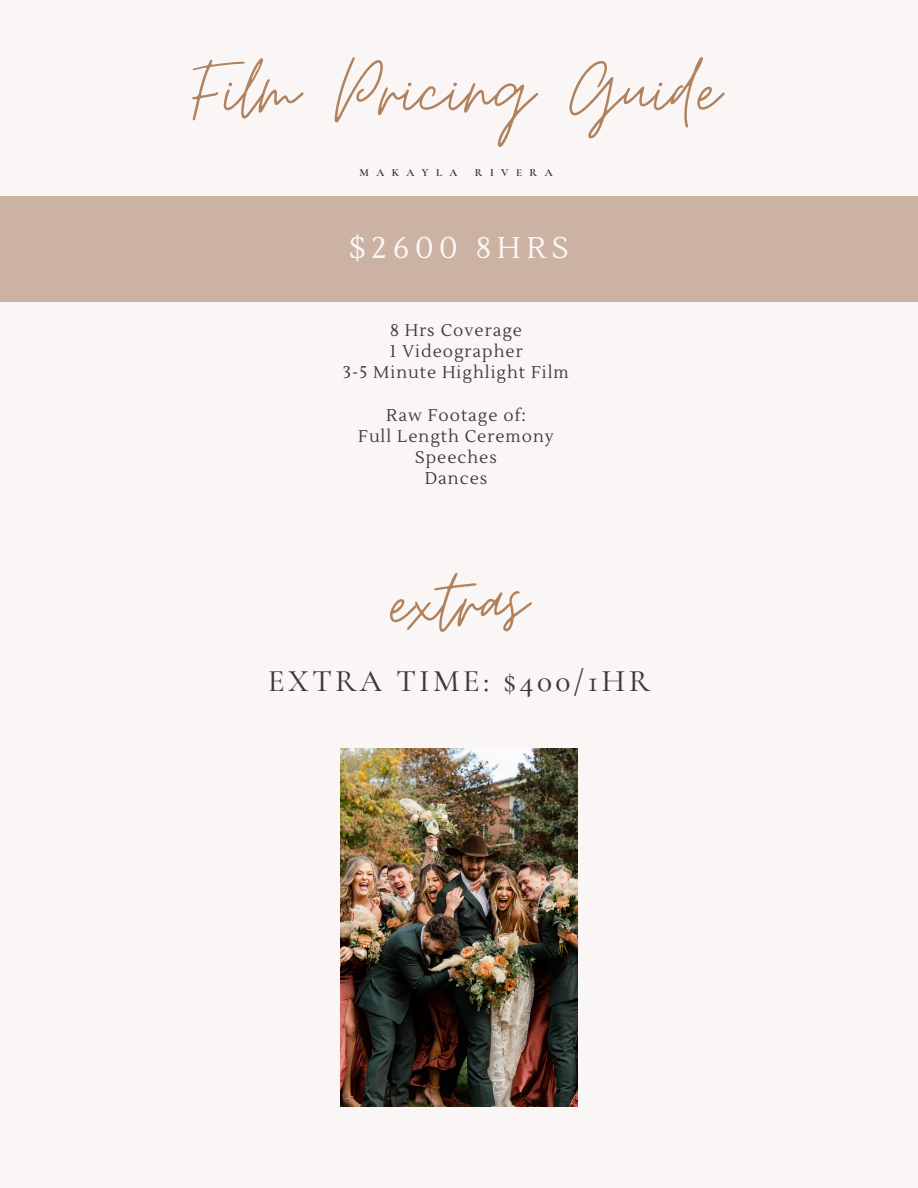
<style>
.page{position:relative;width:918px;height:1188px;background:#faf6f5}
.page>*{position:absolute;margin:0;border:0;box-sizing:border-box;transform-origin:0 0}
.t1{font:94.5px "Moon Time";color:#b1825e}
.t2{font:500 31.5px "Cormorant Garamond";letter-spacing:.105em;color:#403737}
.t3{font:29.85px "Lustria";letter-spacing:.185em;color:#faf6f5}
.t4{font:16.95px/21.1px "Lustria";letter-spacing:.06em;color:#403737;text-align:center}
.t5{font:700 10.95px "Cormorant Garamond";letter-spacing:.675em;color:#403737}
</style>
<div class="page">
<img style="left:341px;top:749px;width:236px;height:358px">
<div style="left:0;top:197px;width:918px;height:105px;background:#cbb2a3"></div>
<h1 class="t1" style="left:192px;top:33px;width:529px">Film Pricing Guide</h1>
<h3 class="t5" style="left:360px;top:166px;width:99px">MAKAYLA</h3>
<h3 class="t5" style="left:475px;top:166px;width:79px">RIVERA</h3>
<p class="t3" style="left:349px;top:230px;width:221px">$2600 8HRS</p>
<h4 class="t4" style="left:343px;top:320px;width:227px">8 Hrs Coverage<br>1 Videographer<br>3-5 Minute Highlight Film</h4>
<h4 class="t4" style="left:358px;top:405px;width:197px">Raw Footage of:<br>Full Length Ceremony<br>Speeches<br>Dances</h4>
<h1 class="t1" style="left:390px;top:546px;width:138px;rotate:-1deg">extras</h1>
<h2 class="t2" style="left:268px;top:662px;width:384px">EXTRA TIME: $400/1HR</h2>
</div>
